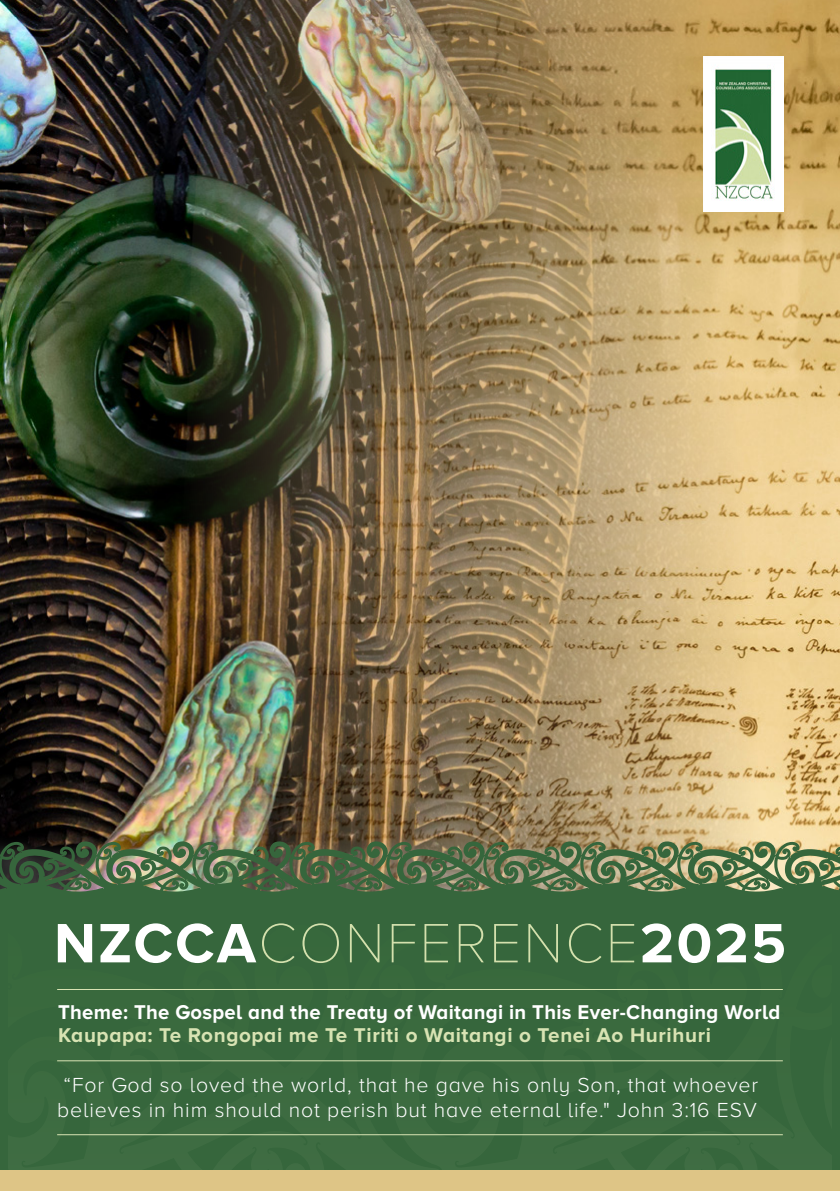
<style>
.page{position:relative;width:840px;height:1191px;background:#fff}
.page>*{position:absolute;margin:0;border:0;box-sizing:border-box;transform-origin:0 0}
.t1{font:100 57.4px "Proxima Nova A";letter-spacing:.035em;color:#d4e0ad}
.t2{font:300 21px/25.2px "Proxima Nova A";letter-spacing:.04em;color:#fff;text-align:center}
.t3{font:700 20.6px "Proxima Nova A";letter-spacing:.015em;color:#fff}
.t4{font:700 20.6px "Proxima Nova A";letter-spacing:.03em;color:#d8e3b3}
.s1{font-weight:700;color:#fff}
</style>
<div class="page">
<img style="left:0;top:0;width:151px;height:834px">
<img style="left:151px;top:0;width:688px;height:834px">
<svg style="left:0;top:841px;width:839px;height:330px;background:#406b41"></svg>
<div style="left:687px;top:921px;width:144px;height:146px;background:#37683c"></div>
<hr style="left:57px;top:989px;width:725px;height:1px;background:#d8e3b3">
<hr style="left:57px;top:1060px;width:725px;height:1px;background:#d8e3b3">
<hr style="left:57px;top:1134px;width:725px;height:1px;background:#d8e3b3">
<img style="left:702px;top:57px;width:80px;height:155px">
<div style="left:0;top:1171px;width:839px;height:20px;background:#dec586"></div>
<h1 class="t1" style="left:54px;top:912px;width:733px"><span class="s1">NZCCA</span>CONFERENCE<span class="s1">2025</span></h1>
<p class="t3" style="left:58px;top:1000px;width:723px">Theme: The Gospel and the Treaty of Waitangi in This Ever-Changing World</p>
<p class="t4" style="left:58px;top:1023px;width:654px">Kaupapa: Te Rongopai me Te Tiriti o Waitangi o Tenei Ao Hurihuri</p>
<p class="t2" style="left:57px;top:1072px;width:702px">“For God so loved the world, that he gave his only Son, that whoever believes in him should not perish but have eternal life." John 3:16 ESV</p>
</div>
